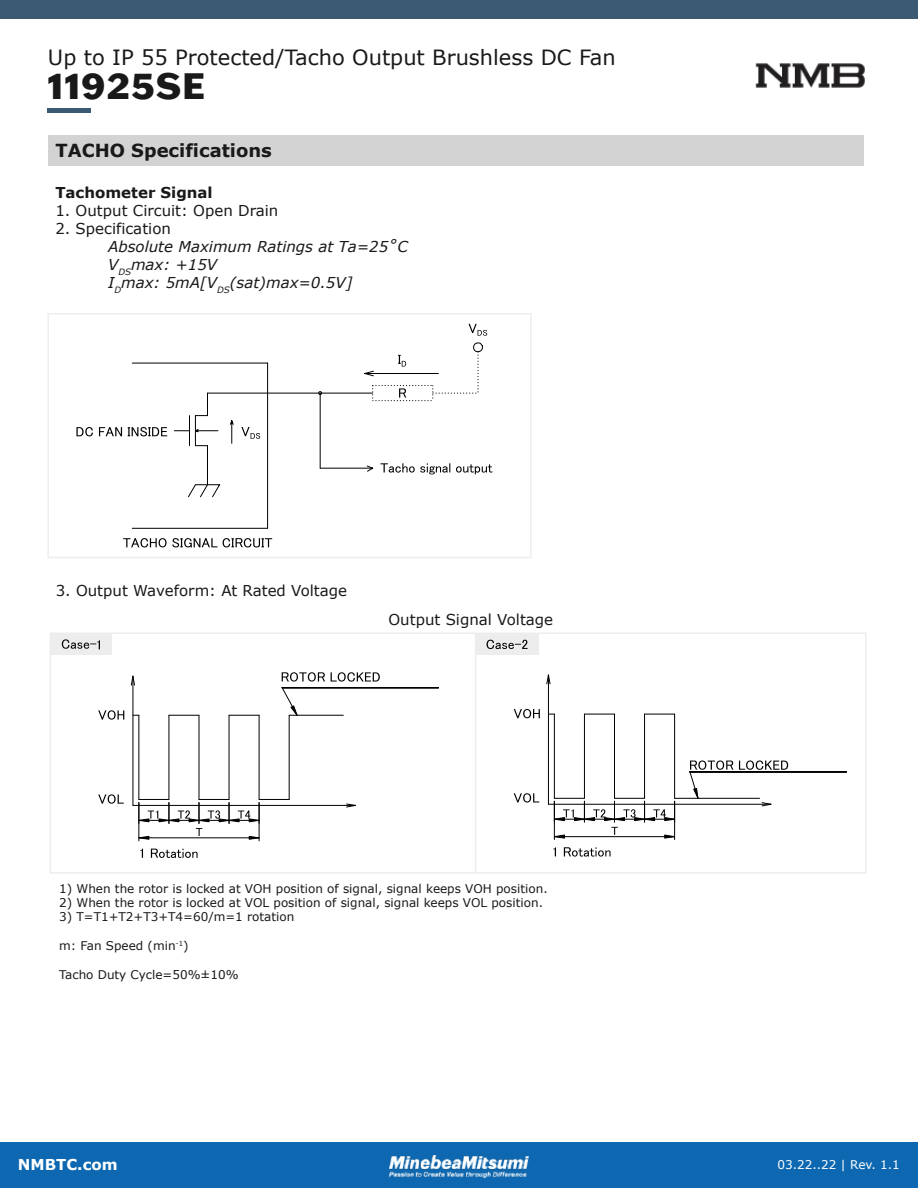
<style>
.page{position:relative;width:918px;height:1188px;background:#fff}
.page>*{position:absolute;margin:0;border:0;box-sizing:border-box;transform-origin:0 0}
.t1{font:800 36px "Franklin Gothic ATF";letter-spacing:.04em;color:#191919}
.t2{font:21px "Verdana";color:#191919}
.t3{font:700 18px "Verdana";color:#191919}
.t4{font:15px "Verdana";color:#191919}
.t5{font:italic 15px/18px "Verdana";color:#191919}
.t6{font:700 15px "Verdana";color:#191919}
.t7{font:700 15px "Verdana";color:#fff}
.t8{font:12px "Verdana";color:#191919}
.t9{font:12px "Verdana";color:#fff}
</style>
<div class="page">
<div style="left:47px;top:313px;width:485px;height:245px;border:2px solid #ededed"></div>
<div style="left:50px;top:633px;width:817px;height:241px;border:2px solid #ededed"></div>
<div style="left:48px;top:135px;width:815px;height:30px;background:#d3d3d3"></div>
<hr style="left:584px;top:714px;width:1px;height:84px;background:#000">
<hr style="left:645px;top:714px;width:30px;height:1px;background:#000">
<hr style="left:548px;top:804px;width:223px;height:1px;background:#000">
<hr style="left:675px;top:798px;width:85px;height:1px;background:#000">
<hr style="left:548px;top:675px;width:1px;height:129px;background:#000">
<hr style="left:584px;top:714px;width:30px;height:1px;background:#000">
<hr style="left:644px;top:714px;width:1px;height:84px;background:#000">
<hr style="left:674px;top:714px;width:1px;height:84px;background:#000">
<hr style="left:554px;top:798px;width:30px;height:1px;background:#000">
<hr style="left:615px;top:798px;width:30px;height:1px;background:#000">
<hr style="left:614px;top:714px;width:1px;height:84px;background:#000">
<hr style="left:554px;top:714px;width:1px;height:84px;background:#000">
<svg style="left:546px;top:674px;width:5px;height:11px"></svg>
<hr style="left:554px;top:801px;width:1px;height:39px;background:#000">
<hr style="left:674px;top:801px;width:1px;height:39px;background:#000">
<svg style="left:554px;top:801px;width:121px;height:38px"></svg>
<svg style="left:514px;top:709px;width:26px;height:9px"></svg>
<svg style="left:514px;top:793px;width:25px;height:10px"></svg>
<svg style="left:553px;top:847px;width:58px;height:10px"></svg>
<hr style="left:690px;top:772px;width:156px;height:1px;background:#000">
<svg style="left:689px;top:760px;width:99px;height:47px"></svg>
<hr style="left:475px;top:633px;width:1px;height:240px;background:#ededed">
<svg style="left:346px;top:803px;width:10px;height:5px"></svg>
<hr style="left:132px;top:676px;width:1px;height:129px;background:#000">
<svg style="left:130px;top:675px;width:5px;height:11px"></svg>
<hr style="left:139px;top:799px;width:30px;height:1px;background:#000">
<hr style="left:133px;top:805px;width:222px;height:1px;background:#000">
<hr style="left:229px;top:715px;width:30px;height:1px;background:#000">
<hr style="left:259px;top:799px;width:30px;height:1px;background:#000">
<hr style="left:199px;top:799px;width:30px;height:1px;background:#000">
<hr style="left:169px;top:715px;width:30px;height:1px;background:#000">
<hr style="left:289px;top:715px;width:1px;height:84px;background:#000">
<hr style="left:259px;top:715px;width:1px;height:84px;background:#000">
<hr style="left:229px;top:715px;width:1px;height:84px;background:#000">
<hr style="left:199px;top:715px;width:1px;height:84px;background:#000">
<hr style="left:168px;top:715px;width:1px;height:84px;background:#000">
<hr style="left:138px;top:715px;width:1px;height:84px;background:#000">
<hr style="left:139px;top:803px;width:1px;height:38px;background:#000">
<hr style="left:259px;top:803px;width:1px;height:38px;background:#000">
<svg style="left:138px;top:803px;width:122px;height:37px"></svg>
<svg style="left:98px;top:794px;width:26px;height:10px"></svg>
<svg style="left:98px;top:710px;width:26px;height:10px"></svg>
<hr style="left:282px;top:687px;width:157px;height:1px;background:#000">
<svg style="left:281px;top:672px;width:99px;height:44px"></svg>
<svg style="left:140px;top:849px;width:58px;height:9px"></svg>
<hr style="left:195px;top:416px;width:1px;height:30px;background:#000">
<svg style="left:229px;top:420px;width:5px;height:24px"></svg>
<hr style="left:207px;top:446px;width:1px;height:39px;background:#000">
<svg style="left:195px;top:394px;width:13px;height:22px"></svg>
<svg style="left:188px;top:484px;width:32px;height:14px"></svg>
<hr style="left:189px;top:416px;width:1px;height:30px;background:#000">
<svg style="left:174px;top:428px;width:45px;height:5px"></svg>
<hr style="left:207px;top:393px;width:166px;height:1px;background:#000">
<hr style="left:320px;top:393px;width:1px;height:75px;background:#000">
<hr style="left:320px;top:468px;width:53px;height:1px;background:#000">
<svg style="left:366px;top:465px;width:8px;height:7px"></svg>
<hr style="left:267px;top:363px;width:1px;height:165px;background:#000">
<hr style="left:132px;top:528px;width:136px;height:1px;background:#000">
<hr style="left:132px;top:363px;width:136px;height:1px;background:#000">
<svg style="left:318px;top:391px;width:5px;height:4px"></svg>
<svg style="left:76px;top:427px;width:91px;height:9px"></svg>
<svg style="left:364px;top:342px;width:119px;height:59px"></svg>
<svg style="left:469px;top:324px;width:18px;height:12px"></svg>
<svg style="left:241px;top:427px;width:19px;height:12px"></svg>
<svg style="left:123px;top:538px;width:149px;height:9px"></svg>
<svg style="left:381px;top:463px;width:111px;height:11px"></svg>
<hr style="left:48px;top:108px;width:43px;height:4px;background:#3b5b75">
<img style="left:755px;top:63px;width:110px;height:25px">
<div style="left:0;top:1142px;width:918px;height:46px;background:#0d68b1"></div>
<img style="left:390px;top:1156px;width:138px;height:22px">
<div style="left:0;top:0;width:918px;height:19px;background:#3b5b75"></div>
<div style="left:476px;top:633px;width:63px;height:22px;background:#ededed"></div>
<div style="left:50px;top:633px;width:62px;height:22px;background:#ededed"></div>
<svg style="left:487px;top:640px;width:41px;height:9px"></svg>
<svg style="left:62px;top:639px;width:38px;height:10px"></svg>
<h2 class="t2" style="left:48px;top:44px;width:569px">Up to IP 55 Protected/Tacho Output Brushless DC Fan</h2>
<h1 class="t1" style="left:48px;top:62px;width:159px">11925SE</h1>
<h3 class="t3" style="left:56px;top:138px;width:218px">TACHO Specifications</h3>
<p class="t6" style="left:55px;top:182px;width:159px">Tachometer Signal</p>
<p class="t4" style="left:55px;top:201px;width:225px">1. Output Circuit: Open Drain</p>
<p class="t4" style="left:55px;top:219px;width:117px">2. Specification</p>
<p class="t5" style="left:108px;top:237px;width:301px">Absolute Maximum Ratings at Ta=25˚C<br>V<sub>DS</sub>max: +15V<br>I<sub>D</sub>max: 5mA[V<sub>DS</sub>(sat)max=0.5V]</p>
<p class="t4" style="left:56px;top:581px;width:293px">3. Output Waveform: At Rated Voltage</p>
<p class="t4" style="left:388px;top:610px;width:166px">Output Signal Voltage</p>
<p class="t8" style="left:59px;top:881px;width:490px">1) When the rotor is locked at VOH position of signal, signal keeps VOH position.</p>
<p class="t8" style="left:59px;top:895px;width:485px">2) When the rotor is locked at VOL position of signal, signal keeps VOL position.</p>
<p class="t8" style="left:59px;top:909px;width:237px">3) T=T1+T2+T3+T4=60/m=1 rotation</p>
<p class="t8" style="left:59px;top:938px;width:131px">m: Fan Speed (min<sup>-1</sup>)</p>
<p class="t8" style="left:59px;top:967px;width:181px">Tacho Duty Cycle=50%±10%</p>
<p class="t7" style="left:18px;top:1155px;width:101px">NMBTC.com</p>
<p class="t9" style="left:777px;top:1157px;width:124px">03.22..22 | Rev. 1.1</p>
</div>
